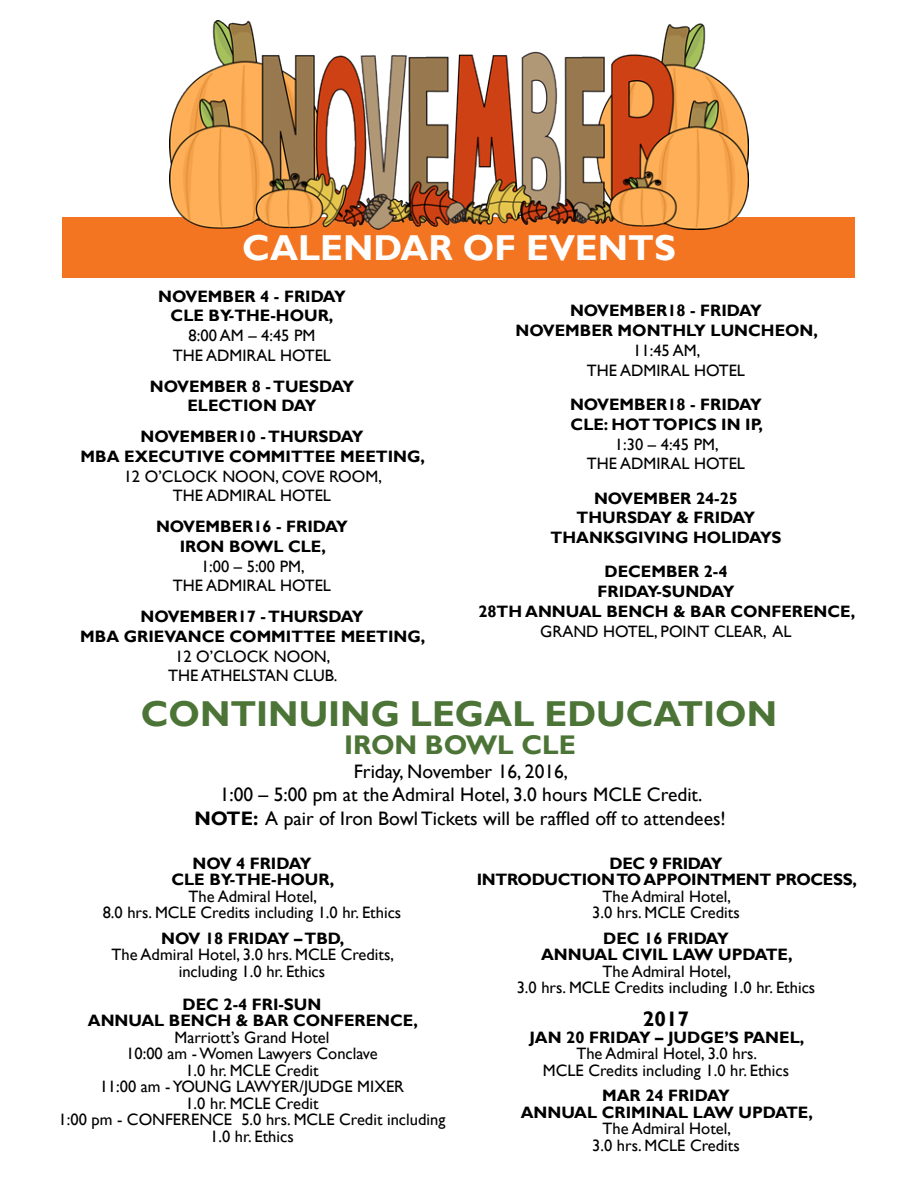
<style>
.page{position:relative;width:918px;height:1188px;background:#fff}
.page>*{position:absolute;margin:0;border:0;box-sizing:border-box;transform-origin:0 0}
.t1{font:700 36px "Gill Sans";color:#4b7436}
.t2{font:700 36px "Gill Sans";color:#fff}
.t3{font:700 27px "Gill Sans";color:#4b7436}
.t4{font:700 21px "Gill Sans";color:#000}
.t5{font:19.5px/23.4px "Gill Sans";color:#000;text-align:center}
.t6{font:16.5px/16.5px "Gill Sans";color:#000;text-align:center}
.t7{font:700 16.5px/19.8px "Gill Sans";color:#000;text-align:center}
.t8{font:700 16.5px/16.5px "Gill Sans";letter-spacing:-.02em;color:#000;text-align:center}
.s1{font-weight:700}
</style>
<div class="page">
<div style="left:63px;top:218px;width:792px;height:60px;background:#f47521"></div>
<img style="left:170px;top:20px;width:578px;height:210px">
<h1 class="t2" style="left:242px;top:227px;width:435px">CALENDAR OF EVENTS</h1>
<p class="t7" style="left:158px;top:287px;width:189px">NOVEMBER 4 - FRIDAY<br>CLE BY-THE-HOUR,</p>
<p class="t6" style="left:173px;top:326px;width:160px;line-height:19.8px">8:00 AM – 4:45 PM<br>THE ADMIRAL HOTEL</p>
<p class="t7" style="left:150px;top:377px;width:206px">NOVEMBER 8 - TUESDAY<br>ELECTION DAY</p>
<p class="t7" style="left:81px;top:427px;width:346px">NOVEMBER10 - THURSDAY<br>MBA EXECUTIVE COMMITTEE MEETING,</p>
<p class="t6" style="left:124px;top:467px;width:260px;line-height:19.8px">12 O’CLOCK NOON, COVE ROOM,<br>THE ADMIRAL HOTEL</p>
<p class="t7" style="left:156px;top:517px;width:193px">NOVEMBER16 - FRIDAY<br>IRON BOWL CLE,</p>
<p class="t6" style="left:173px;top:557px;width:160px;line-height:19.8px">1:00 – 5:00 PM,<br>THE ADMIRAL HOTEL</p>
<p class="t7" style="left:80px;top:607px;width:347px">NOVEMBER17 - THURSDAY<br>MBA GRIEVANCE COMMITTEE MEETING,</p>
<p class="t6" style="left:168px;top:647px;width:171px;line-height:19.8px">12 O’CLOCK NOON,<br>THE ATHELSTAN CLUB.</p>
<p class="t7" style="left:516px;top:301px;width:304px">NOVEMBER18 - FRIDAY<br>NOVEMBER MONTHLY LUNCHEON,</p>
<p class="t6" style="left:587px;top:341px;width:160px;line-height:19.8px">11:45 AM,<br>THE ADMIRAL HOTEL</p>
<p class="t7" style="left:570px;top:395px;width:194px;text-align:left">NOVEMBER18 - FRIDAY<br>CLE: HOT TOPICS IN IP,</p>
<p class="t6" style="left:587px;top:434px;width:160px;line-height:19.8px">1:30 – 4:45 PM,<br>THE ADMIRAL HOTEL</p>
<p class="t7" style="left:551px;top:488px;width:232px">NOVEMBER 24-25<br>THURSDAY &amp; FRIDAY<br>THANKSGIVING HOLIDAYS</p>
<p class="t7" style="left:478px;top:562px;width:378px">DECEMBER 2-4<br>FRIDAY-SUNDAY<br>28TH ANNUAL BENCH &amp; BAR CONFERENCE,</p>
<p class="t6" style="left:540px;top:623px;width:253px">GRAND HOTEL, POINT CLEAR, AL</p>
<h1 class="t1" style="left:141px;top:692px;width:638px">CONTINUING LEGAL EDUCATION</h1>
<h2 class="t3" style="left:344px;top:729px;width:233px">IRON BOWL CLE</h2>
<p class="t5" style="left:194px;top:760px;width:533px">Friday, November 16, 2016,<br>1:00 – 5:00 pm at the Admiral Hotel, 3.0 hours MCLE Credit.<br><span class="s1">NOTE:</span> A pair of Iron Bowl Tickets will be raffled off to attendees!</p>
<p class="t7" style="left:171px;top:855px;width:164px;line-height:16.5px">NOV 4 FRIDAY<br>CLE BY-THE-HOUR,</p>
<p class="t6" style="left:103px;top:888px;width:300px">The Admiral Hotel,<br>8.0 hrs. MCLE Credits including 1.0 hr. Ethics</p>
<p class="t7" style="left:161px;top:929px;width:185px">NOV 18 FRIDAY – TBD,</p>
<p class="t6" style="left:112px;top:947px;width:284px">The Admiral Hotel, 3.0 hrs. MCLE Credits, including 1.0 hr. Ethics</p>
<p class="t7" style="left:88px;top:996px;width:332px;line-height:16.5px">DEC 2-4 FRI-SUN<br>ANNUAL BENCH &amp; BAR CONFERENCE,</p>
<p class="t6" style="left:59px;top:1029px;width:388px">Marriott’s Grand Hotel<br>10:00 am - Women Lawyers Conclave<br>1.0 hr. MCLE Credit<br>11:00 am - YOUNG LAWYER/JUDGE MIXER<br>1.0 hr. MCLE Credit<br>1:00 pm - CONFERENCE 5.0 hrs. MCLE Credit including<br>1.0 hr. Ethics</p>
<p class="t8" style="left:477px;top:855px;width:382px">DEC 9 FRIDAY<br>INTRODUCTION TO APPOINTMENT PROCESS,</p>
<p class="t6" style="left:592px;top:888px;width:149px">The Admiral Hotel,<br>3.0 hrs. MCLE Credits</p>
<p class="t7" style="left:541px;top:930px;width:253px;line-height:16.5px">DEC 16 FRIDAY<br>ANNUAL CIVIL LAW UPDATE,</p>
<p class="t6" style="left:517px;top:963px;width:300px">The Admiral Hotel,<br>3.0 hrs. MCLE Credits including 1.0 hr. Ethics</p>
<p class="t4" style="left:643px;top:1006px;width:48px">2017</p>
<p class="t7" style="left:529px;top:1028px;width:276px">JAN 20 FRIDAY – JUDGE’S PANEL,</p>
<p class="t6" style="left:543px;top:1046px;width:248px">The Admiral Hotel, 3.0 hrs.<br>MCLE Credits including 1.0 hr. Ethics</p>
<p class="t7" style="left:521px;top:1088px;width:294px;line-height:16.5px">MAR 24 FRIDAY<br>ANNUAL CRIMINAL LAW UPDATE,</p>
<p class="t6" style="left:592px;top:1121px;width:149px">The Admiral Hotel,<br>3.0 hrs. MCLE Credits</p>
</div>
